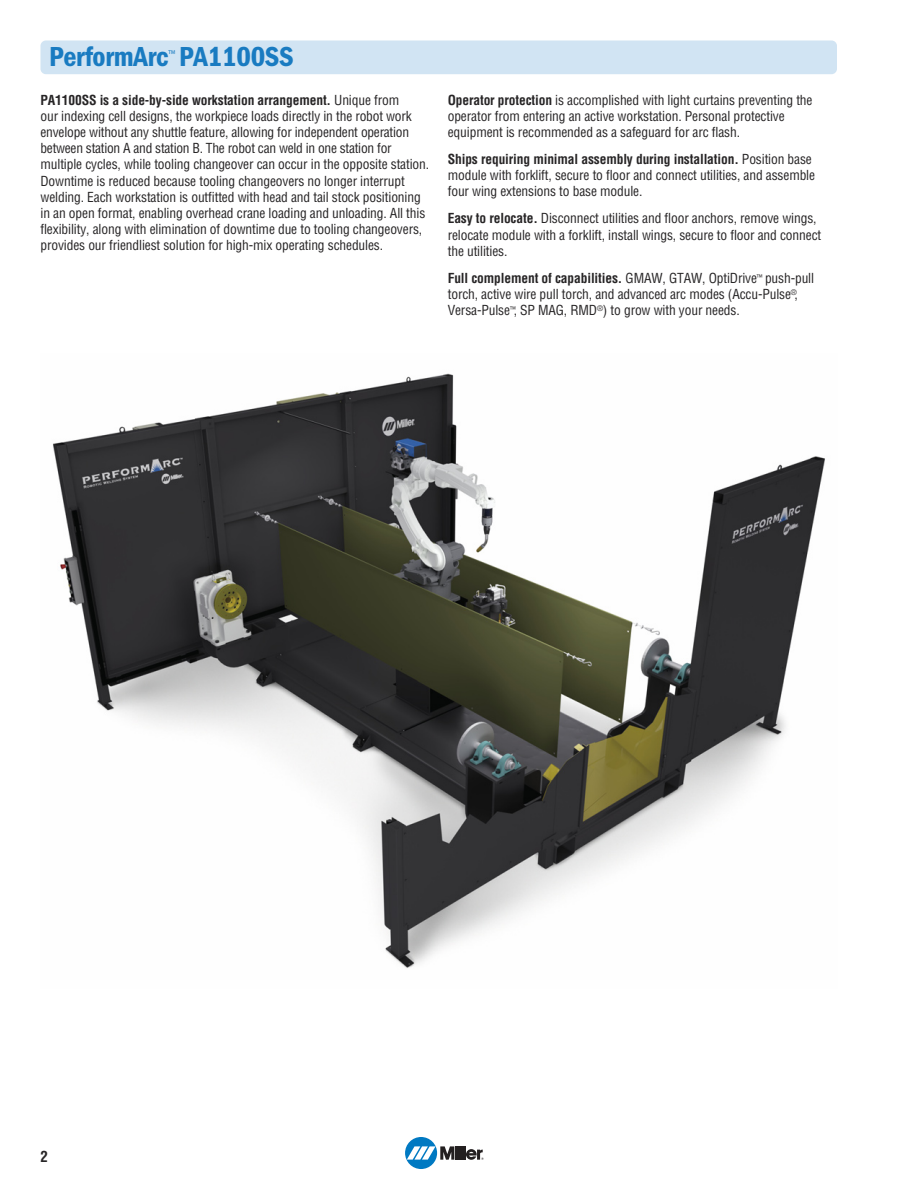
<style>
.page{position:relative;width:918px;height:1188px;background:#fff}
.page>*{position:absolute;margin:0;border:0;box-sizing:border-box;transform-origin:0 0}
.t1{font:28.5px "ITC Franklin Gothic Std Dm Cd";letter-spacing:-.01em;color:#197bc1}
.t2{font:700 condensed 15px "Helvetica";color:#272526}
.t3{font:condensed 13.5px/16.2px "Helvetica";letter-spacing:-.01em;color:#272526}
.t4{font:condensed 9px "Helvetica";color:#197bc1}
.s1{font-weight:700}
</style>
<div class="page">
<img style="left:53px;top:373px;width:772px;height:595px">
<div style="left:405px;top:1137px;width:32px;height:32px;background:#0079c2;border-radius:50%"></div>
<hr style="left:459px;top:1146px;width:3px;height:14px;background:#231f20">
<hr style="left:463px;top:1146px;width:3px;height:14px;background:#231f20">
<svg style="left:407px;top:1146px;width:51px;height:14px"></svg>
<svg style="left:466px;top:1149px;width:18px;height:11px"></svg>
<div style="left:40px;top:40px;width:797px;height:34px;background:#d1e4f3;border-radius:5px"></div>
<p class="t1" style="left:49px;top:47px;width:246px">PerformArc PA1100SS</p>
<p class="t4" style="left:169px;top:50px;width:8px">™</p>
<p class="t3" style="left:40px;top:93px;width:390px"><span class="s1">PA1100SS is a side-by-side workstation arrangement.</span> Unique from<br>our indexing cell designs, the workpiece loads directly in the robot work envelope without any shuttle feature, allowing for independent operation between station A and station B. The robot can weld in one station for multiple cycles, while tooling changeover can occur in the opposite station.<br>Downtime is reduced because tooling changeovers no longer interrupt welding. Each workstation is outfitted with head and tail stock positioning in an open format, enabling overhead crane loading and unloading. All this flexibility, along with elimination of downtime due to tooling changeovers, provides our friendliest solution for high-mix operating schedules.</p>
<p class="t3" style="left:448px;top:93px;width:366px"><span class="s1">Operator protection</span> is accomplished with light curtains preventing the operator from entering an active workstation. Personal protective equipment is recommended as a safeguard for arc flash.</p>
<p class="t3" style="left:448px;top:152px;width:369px"><span class="s1">Ships requiring minimal assembly during installation.</span> Position base module with forklift, secure to floor and connect utilities, and assemble four wing extensions to base module.</p>
<p class="t3" style="left:448px;top:212px;width:375px"><span class="s1">Easy to relocate.</span> Disconnect utilities and floor anchors, remove wings, relocate module with a forklift, install wings, secure to floor and connect the utilities.</p>
<p class="t3" style="left:448px;top:271px;width:368px"><span class="s1">Full complement of capabilities.</span> GMAW, GTAW, OptiDrive<sup>™</sup> push-pull torch, active wire pull torch, and advanced arc modes (Accu-Pulse<sup>®</sup>,<br>Versa-Pulse<sup>™</sup>, SP MAG, RMD<sup>®</sup>) to grow with your needs.</p>
<p class="t2" style="left:41px;top:1151px;width:9px">2</p>
</div>
